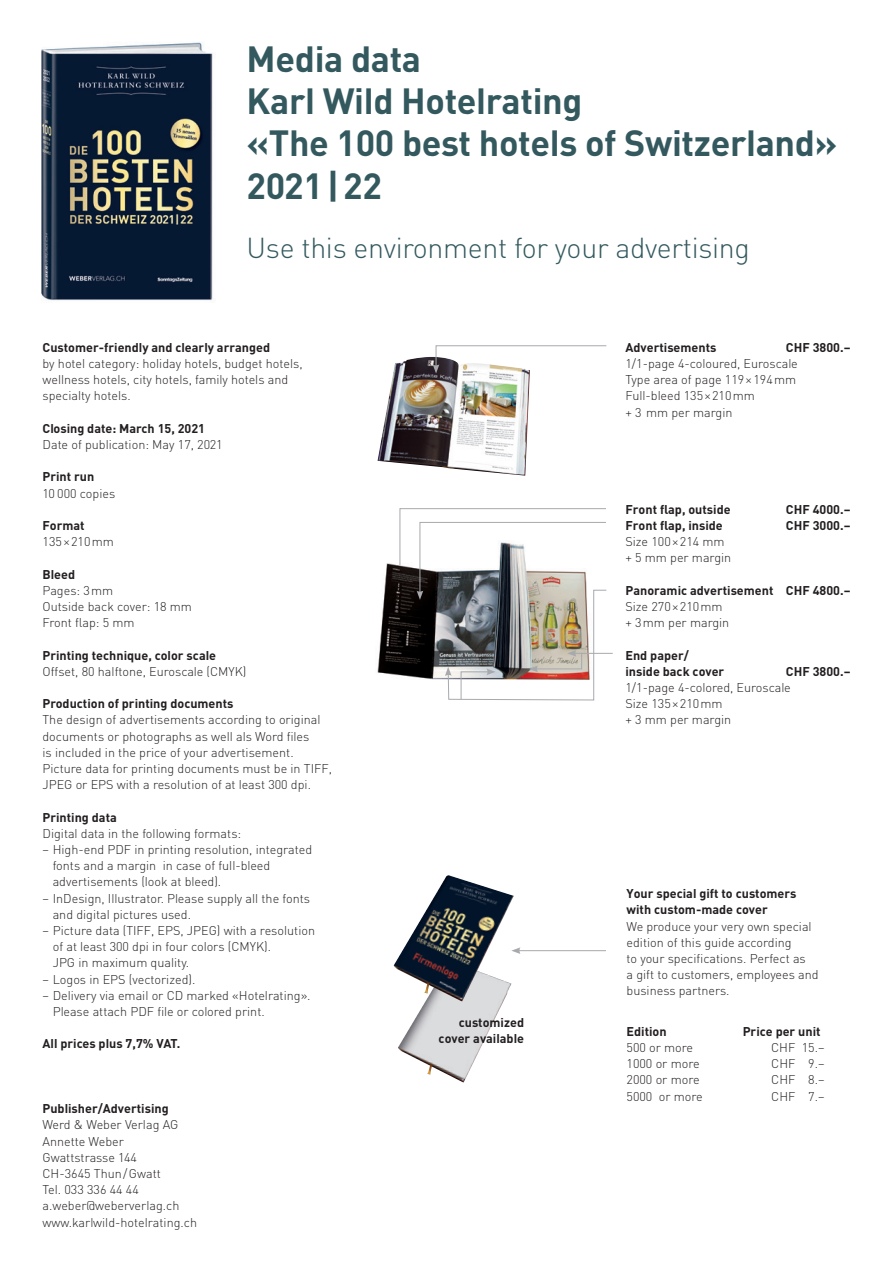
<style>
.page{position:relative;width:893px;height:1263px;background:#fff}
.page>*{position:absolute;margin:0;border:0;box-sizing:border-box;transform-origin:0 0}
.t1{font:700 36px/42px "DIN";letter-spacing:-.01em;color:#33595e}
.t2{font:300 28.5px "DIN";letter-spacing:-.01em;color:#33595e}
.t3{font:300 12.6px/16.2px "DIN";color:#231f20}
.t4{font:700 12.6px/16.2px "DIN";color:#231f20}
</style>
<div class="page">
<img style="left:377px;top:357px;width:153px;height:119px">
<img style="left:377px;top:563px;width:22px;height:113px">
<hr style="left:518px;top:950px;width:88px;height:1px;background:#a8a9ad">
<svg style="left:514px;top:947px;width:6px;height:7px"></svg>
<svg style="left:433px;top:345px;width:174px;height:29px"></svg>
<img style="left:399px;top:508px;width:214px;height:192px">
<img style="left:398px;top:1002px;width:105px;height:81px">
<img style="left:393px;top:875px;width:121px;height:127px">
<img style="left:41px;top:42px;width:172px;height:259px">
<h1 class="t1" style="left:247px;top:37px;width:592px">Media data<br>Karl Wild Hotelrating<br>«The 100 best hotels of Switzerland»<br>2021|22</h1>
<h2 class="t2" style="left:247px;top:230px;width:505px">Use this environment for your advertising</h2>
<p class="t4" style="left:43px;top:338px;width:229px">Customer-friendly and clearly arranged</p>
<p class="t3" style="left:43px;top:355px;width:262px">by hotel category: holiday hotels, budget hotels, wellness hotels, city hotels, family hotels and specialty hotels.</p>
<p class="t4" style="left:43px;top:419px;width:164px">Closing date: March 15, 2021</p>
<p class="t3" style="left:43px;top:436px;width:182px">Date of publication: May 17, 2021</p>
<p class="t4" style="left:43px;top:468px;width:53px">Print run</p>
<p class="t3" style="left:43px;top:485px;width:74px">10 000 copies</p>
<p class="t4" style="left:43px;top:517px;width:44px">Format</p>
<p class="t3" style="left:43px;top:533px;width:73px">135×210mm</p>
<p class="t4" style="left:43px;top:565px;width:34px">Bleed</p>
<p class="t3" style="left:43px;top:582px;width:151px">Pages: 3mm<br>Outside back cover: 18 mm<br>Front flap: 5 mm</p>
<p class="t4" style="left:43px;top:646px;width:175px">Printing technique, color scale</p>
<p class="t3" style="left:43px;top:663px;width:205px">Offset, 80 halftone, Euroscale (CMYK)</p>
<p class="t4" style="left:43px;top:695px;width:192px">Production of printing documents</p>
<p class="t3" style="left:43px;top:712px;width:291px">The design of advertisements according to original documents or photographs as well als Word files<br>is included in the price of your advertisement.<br>Picture data for printing documents must be in TIFF, JPEG or EPS with a resolution of at least 300 dpi.</p>
<p class="t4" style="left:43px;top:808px;width:76px">Printing data</p>
<p class="t3" style="left:43px;top:825px;width:200px">Digital data in the following formats:</p>
<p class="t3" style="left:53px;top:841px;width:261px;text-indent:-10px">– High-end PDF in printing resolution, integrated fonts and a margin in case of full-bleed advertisements (look at bleed).</p>
<p class="t3" style="left:53px;top:890px;width:259px;text-indent:-10px">– InDesign, Illustrator. Please supply all the fonts and digital pictures used.</p>
<p class="t3" style="left:53px;top:922px;width:264px;text-indent:-10px">– Picture data (TIFF, EPS, JPEG) with a resolution of at least 300 dpi in four colors (CMYK).<br>JPG in maximum quality.</p>
<p class="t3" style="left:43px;top:971px;width:154px">– Logos in EPS (vectorized).</p>
<p class="t3" style="left:53px;top:987px;width:259px;text-indent:-10px">– Delivery via email or CD marked «Hotelrating».<br>Please attach PDF file or colored print.</p>
<p class="t4" style="left:43px;top:1035px;width:139px">All prices plus 7,7% VAT.</p>
<p class="t4" style="left:43px;top:1100px;width:128px">Publisher/Advertising</p>
<p class="t3" style="left:43px;top:1117px;width:156px">Werd &amp; Weber Verlag AG<br>Annette Weber<br>Gwattstrasse 144<br>CH-3645 Thun/Gwatt<br>Tel. 033 336 44 44 a.weber@weberverlag.ch www.karlwild-hotelrating.ch</p>
<p class="t4" style="left:625px;top:338px;width:92px">Advertisements</p>
<p class="t4" style="left:786px;top:338px;width:66px">CHF 3800.–</p>
<p class="t3" style="left:625px;top:355px;width:174px">1/1-page 4-coloured, Euroscale<br>Type area of page 119×194mm<br>Full-bleed 135×210mm<br>+ 3 mm per margin</p>
<p class="t4" style="left:625px;top:500px;width:107px">Front flap, outside</p>
<p class="t4" style="left:786px;top:500px;width:66px">CHF 4000.–</p>
<p class="t4" style="left:625px;top:517px;width:99px">Front flap, inside</p>
<p class="t4" style="left:786px;top:517px;width:66px">CHF 3000.–</p>
<p class="t3" style="left:625px;top:533px;width:107px">Size 100×214 mm + 5 mm per margin</p>
<p class="t4" style="left:625px;top:581px;width:227px">Panoramic advertisement CHF 4800.–</p>
<p class="t3" style="left:625px;top:598px;width:105px">Size 270×210mm + 3mm per margin</p>
<p class="t4" style="left:625px;top:646px;width:100px">End paper/ inside back cover</p>
<p class="t4" style="left:786px;top:662px;width:66px">CHF 3800.–</p>
<p class="t3" style="left:625px;top:679px;width:167px">1/1-page 4-colored, Euroscale<br>Size 135×210mm<br>+ 3 mm per margin</p>
<p class="t4" style="left:627px;top:885px;width:172px">Your special gift to customers with custom-made cover</p>
<p class="t3" style="left:627px;top:918px;width:194px">We produce your very own special edition of this guide according<br>to your specifications. Perfect as<br>a gift to customers, employees and business partners.</p>
<p class="t4" style="left:439px;top:1014px;width:87px;text-align:right">customized cover available</p>
<p class="t4" style="left:626px;top:1022px;width:42px">Edition</p>
<p class="t4" style="left:743px;top:1022px;width:79px">Price per unit</p>
<p class="t3" style="left:626px;top:1039px;width:68px">500 or more</p>
<p class="t3" style="left:771px;top:1039px;width:55px">CHF 15.–</p>
<p class="t3" style="left:626px;top:1055px;width:75px">1000 or more</p>
<p class="t3" style="left:771px;top:1055px;width:55px">CHF 9.–</p>
<p class="t3" style="left:626px;top:1071px;width:75px">2000 or more</p>
<p class="t3" style="left:771px;top:1071px;width:55px">CHF 8.–</p>
<p class="t3" style="left:626px;top:1088px;width:78px">5000 or more</p>
<p class="t3" style="left:771px;top:1088px;width:55px">CHF 7.–</p>
</div>
